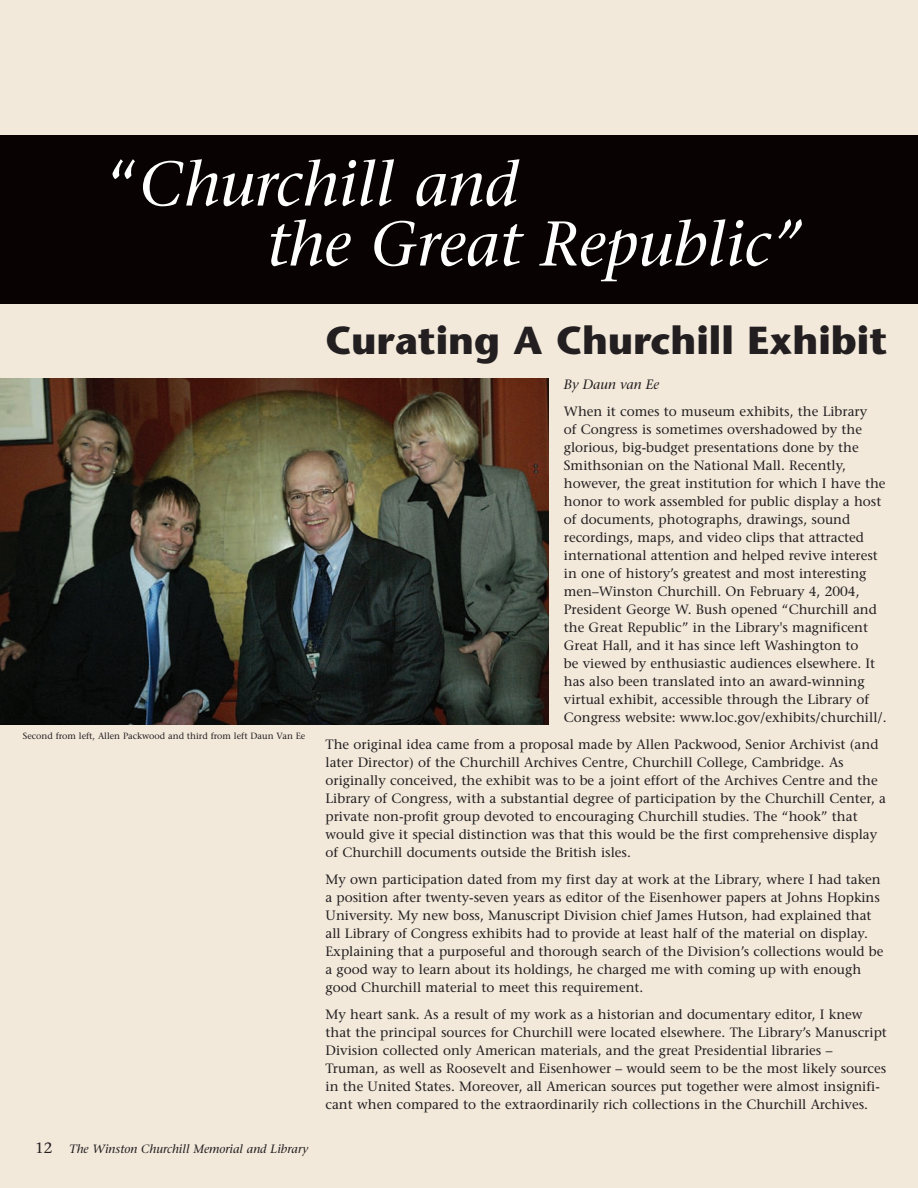
<style>
.page{position:relative;width:918px;height:1188px;background:#f2e9db}
.page>*{position:absolute;margin:0;border:0;box-sizing:border-box;transform-origin:0 0}
.t1{font:italic 63px/60px "Stone Serif";color:#fff}
.t2{font:700 39px "Stone Sans";color:#231f20}
.t3{font:13.5px/18px "Stone Serif";color:#231f20}
.t4{font:italic 13.5px "Stone Serif";color:#231f20}
.t5{font:italic 12px "Stone Serif";color:#231f20}
.t6{font:9px "Stone Serif";color:#231f20}
.s1{font-style:normal}
.s2{font-style:normal;font-size:15px}
</style>
<div class="page">
<img style="left:0;top:378px;width:549px;height:347px">
<div style="left:0;top:135px;width:918px;height:168px;background:#080302"></div>
<h1 class="t1" style="left:267px;top:160px;width:537px;text-indent:-159px"><span class="s1">“</span>Churchill and<br>the Great Republic”</h1>
<p class="t6" style="left:23px;top:732px;width:284px">Second from left, Allen Packwood and third from left Daun Van Ee</p>
<p class="t5" style="left:35px;top:1144px;width:274px"><span class="s2">12</span> The Winston Churchill Memorial and Library</p>
<h2 class="t2" style="left:326px;top:325px;width:563px">Curating A Churchill Exhibit</h2>
<p class="t4" style="left:564px;top:379px;width:97px">By Daun van Ee</p>
<p class="t3" style="left:564px;top:404px;width:324px">When it comes to museum exhibits, the Library<br>of Congress is sometimes overshadowed by the glorious, big-budget presentations done by the Smithsonian on the National Mall. Recently, however, the great institution for which I have the honor to work assembled for public display a host of documents, photographs, drawings, sound recordings, maps, and video clips that attracted international attention and helped revive interest in one of history’s greatest and most interesting men–Winston Churchill. On February 4, 2004, President George W. Bush opened “Churchill and the Great Republic” in the Library's magnificent Great Hall, and it has since left Washington to<br>be viewed by enthusiastic audiences elsewhere. It has also been translated into an award-winning virtual exhibit, accessible through the Library of Congress website: www.loc.gov/exhibits/churchill/.</p>
<p class="t3" style="left:326px;top:737px;width:562px">The original idea came from a proposal made by Allen Packwood, Senior Archivist (and later Director) of the Churchill Archives Centre, Churchill College, Cambridge. As originally conceived, the exhibit was to be a joint effort of the Archives Centre and the Library of Congress, with a substantial degree of participation by the Churchill Center, a private non-profit group devoted to encouraging Churchill studies. The “hook” that would give it special distinction was that this would be the first comprehensive display of Churchill documents outside the British isles.</p>
<p class="t3" style="left:326px;top:872px;width:560px">My own participation dated from my first day at work at the Library, where I had taken a position after twenty-seven years as editor of the Eisenhower papers at Johns Hopkins University. My new boss, Manuscript Division chief James Hutson, had explained that all Library of Congress exhibits had to provide at least half of the material on display.<br>Explaining that a purposeful and thorough search of the Division’s collections would be a good way to learn about its holdings, he charged me with coming up with enough good Churchill material to meet this requirement.</p>
<p class="t3" style="left:326px;top:1007px;width:563px">My heart sank. As a result of my work as a historian and documentary editor, I knew that the principal sources for Churchill were located elsewhere. The Library’s Manuscript Division collected only American materials, and the great Presidential libraries – Truman, as well as Roosevelt and Eisenhower – would seem to be the most likely sources in the United States. Moreover, all American sources put together were almost insignifi&shy;cant when compared to the extraordinarily rich collections in the Churchill Archives.</p>
</div>
